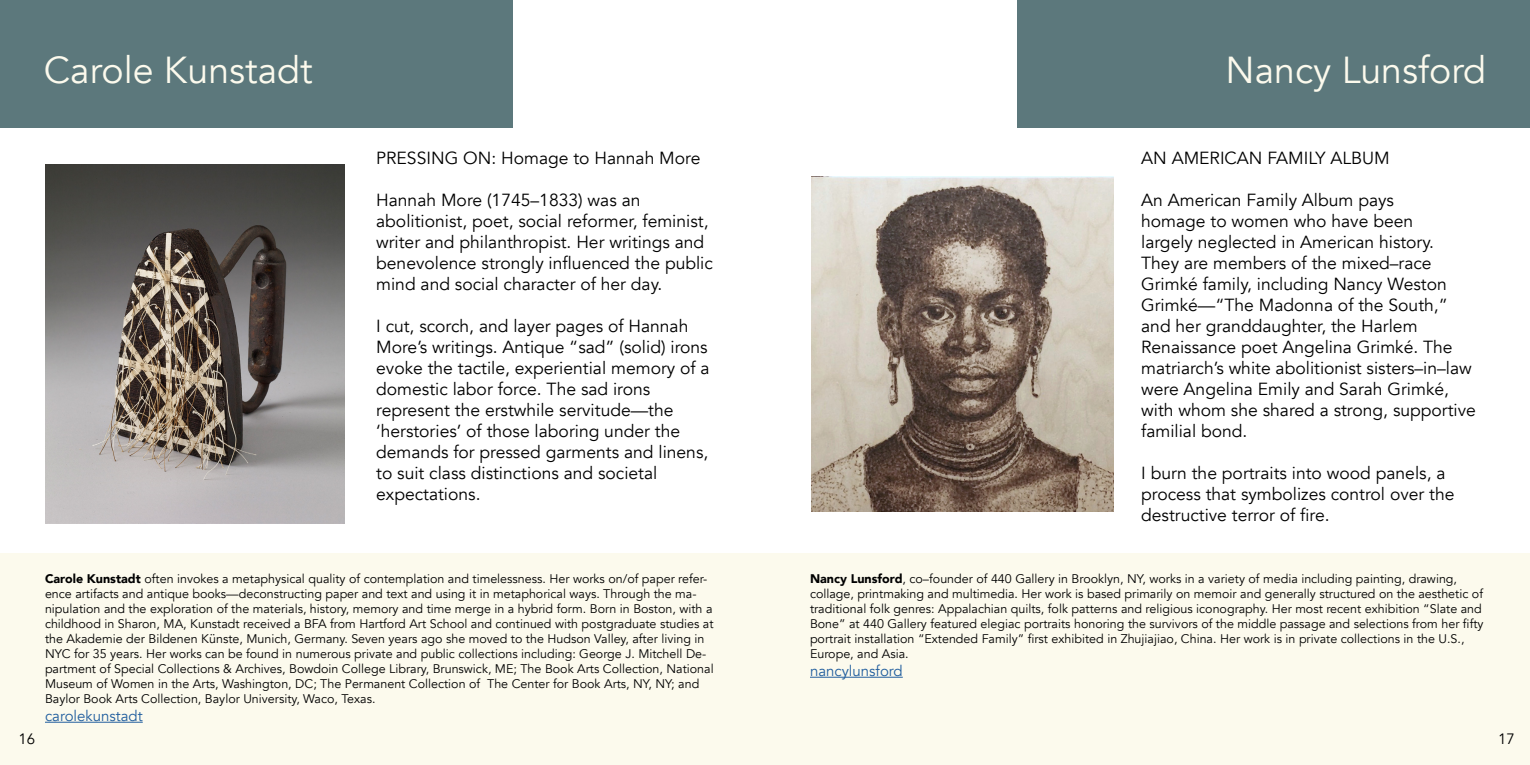
<style>
.page{position:relative;width:1530px;height:765px;background:#fff}
.page>*{position:absolute;margin:0;border:0;box-sizing:border-box;transform-origin:0 0}
.t1{font:37.5px "Avenir";color:#fcfaed}
.t2{font:17.5px/21px "Avenir";color:#000}
.t3{font:15px "Avenir";color:#215e9e}
.t4{font:15px "Avenir";color:#000}
.t5{font:12.5px/15px "Avenir";color:#000}
.s1{font-weight:900}
</style>
<div class="page">
<div style="left:0;top:0;width:513px;height:128px;background:#5c787c"></div>
<div style="left:1017px;top:0;width:513px;height:128px;background:#5c787c"></div>
<div style="left:0;top:553px;width:1530px;height:212px;background:#fcfaed"></div>
<hr style="left:810px;top:677px;width:93px;height:1px;background:#215e9e">
<hr style="left:45px;top:722px;width:98px;height:1px;background:#215e9e">
<img style="left:45px;top:165px;width:300px;height:358px">
<img style="left:811px;top:176px;width:303px;height:336px">
<h1 class="t1" style="left:44px;top:47px;width:270px">Carole Kunstadt</h1>
<h1 class="t1" style="left:1226px;top:47px;width:262px">Nancy Lunsford</h1>
<h2 class="t2" style="left:376px;top:148px;width:326px">PRESSING ON: Homage to Hannah More</h2>
<h2 class="t2" style="left:376px;top:190px;width:338px">Hannah More (1745–1833) was an abolitionist, poet, social reformer, feminist, writer and philanthropist. Her writings and benevolence strongly influenced the public mind and social character of her day.</h2>
<p class="t2" style="left:376px;top:316px;width:335px">I cut, scorch, and layer pages of Hannah More’s writings. Antique “sad” (solid) irons evoke the tactile, experiential memory of a domestic labor force. The sad irons represent the erstwhile servitude—the ‘herstories’ of those laboring under the demands for pressed garments and linens, to suit class distinctions and societal expectations.</p>
<p class="t5" style="left:45px;top:572px;width:670px"><span class="s1">Carole Kunstadt</span> often invokes a metaphysical quality of contemplation and timelessness. Her works on/of paper refer&shy;ence artifacts and antique books—deconstructing paper and text and using it in metaphorical ways. Through the ma&shy;nipulation and the exploration of the materials, history, memory and time merge in a hybrid form. Born in Boston, with a childhood in Sharon, MA, Kunstadt received a BFA from Hartford Art School and continued with postgraduate studies at the Akademie der Bildenen Künste, Munich, Germany. Seven years ago she moved to the Hudson Valley, after living in NYC for 35 years. Her works can be found in numerous private and public collections including: George J. Mitchell De&shy;partment of Special Collections &amp; Archives, Bowdoin College Library, Brunswick, ME; The Book Arts Collection, National Museum of Women in the Arts, Washington, DC; The Permanent Collection of The Center for Book Arts, NY, NY; and Baylor Book Arts Collection, Baylor University, Waco, Texas.</p>
<p class="t3" style="left:45px;top:707px;width:99px">carolekunstadt</p>
<h2 class="t2" style="left:1141px;top:148px;width:250px">AN AMERICAN FAMILY ALBUM</h2>
<p class="t2" style="left:1141px;top:190px;width:336px">An American Family Album pays<br>homage to women who have been<br>largely neglected in American history.<br>They are members of the mixed–race Grimké family, including Nancy Weston Grimké—“The Madonna of the South,” and her granddaughter, the Harlem Renaissance poet Angelina Grimké. The matriarch’s white abolitionist sisters–in–law were Angelina Emily and Sarah Grimké, with whom she shared a strong, supportive familial bond.</p>
<h2 class="t2" style="left:1141px;top:463px;width:315px">I burn the portraits into wood panels, a process that symbolizes control over the destructive terror of fire.</h2>
<p class="t5" style="left:810px;top:572px;width:675px"><span class="s1">Nancy Lunsford</span>, co–founder of 440 Gallery in Brooklyn, NY, works in a variety of media including painting, drawing, collage, printmaking and multimedia. Her work is based primarily on memoir and generally structured on the aesthetic of traditional folk genres: Appalachian quilts, folk patterns and religious iconography. Her most recent exhibition “Slate and Bone” at 440 Gallery featured elegiac portraits honoring the survivors of the middle passage and selections from her fifty portrait installation “Extended Family” first exhibited in Zhujiajiao, China. Her work is in private collections in the U.S., Europe, and Asia.</p>
<p class="t3" style="left:810px;top:662px;width:94px">nancylunsford</p>
<p class="t4" style="left:19px;top:730px;width:18px">16</p>
<p class="t4" style="left:1498px;top:730px;width:18px">17</p>
</div>
